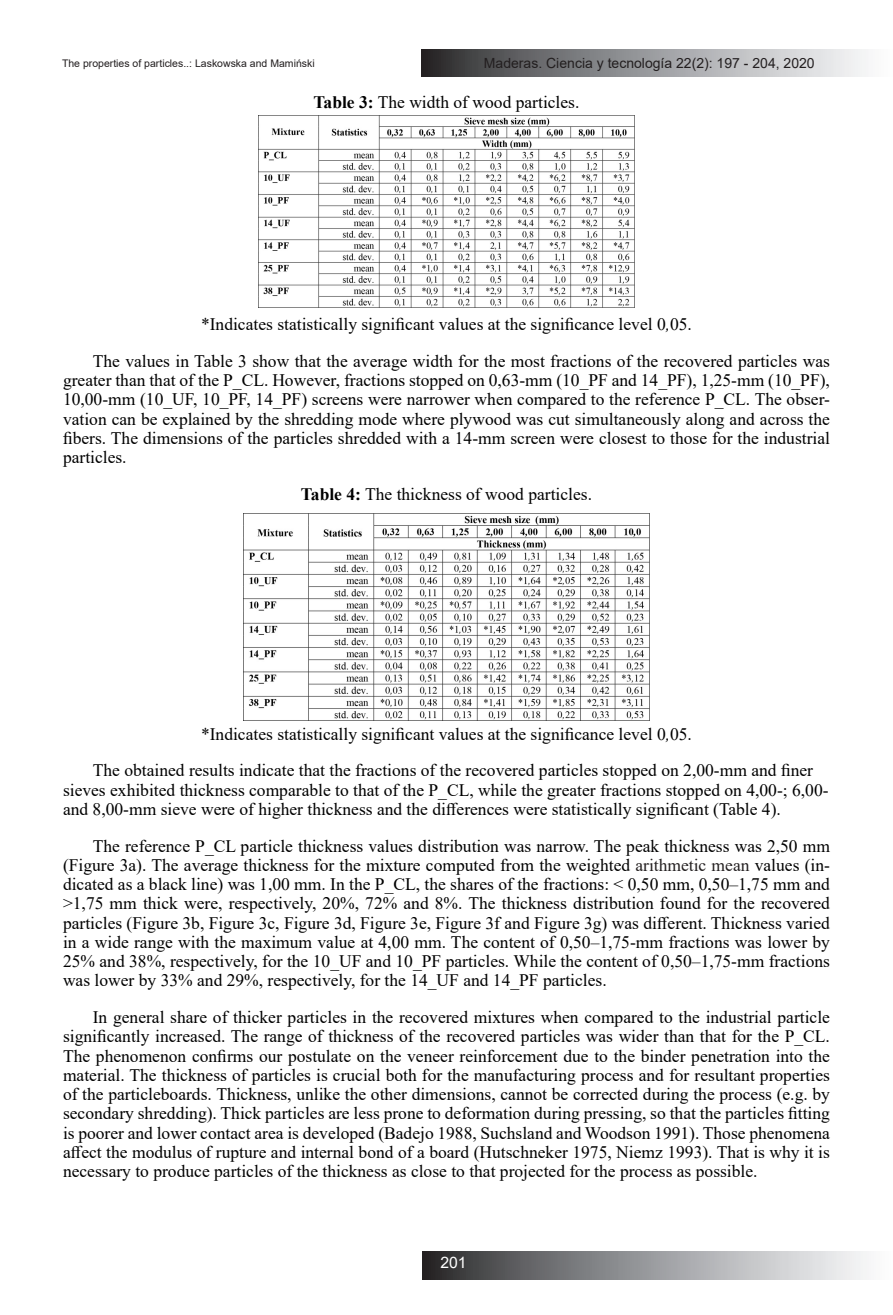
<style>
.page{position:relative;width:893px;height:1315px;background:#fff}
.page>*{position:absolute;margin:0;border:0;box-sizing:border-box;transform-origin:0 0}
.t1{font:17.5px/19.2px "Times New Roman";color:#000;text-align:justify}
.t2{font:15.75px "Arial";color:#fff}
.t3{font:14px "Arial";color:#231f20}
.t4{font:10.5px "Arial";color:#231f20}
.s1{font-weight:700}
.s2{font-style:italic}
.s3{color:#231f20}
</style>
<div class="page">
<svg style="left:422px;top:49px;width:444px;height:28px;background:#949597"></svg>
<svg style="left:423px;top:1252px;width:444px;height:27px;background:#949597"></svg>
<img style="left:258px;top:116px;width:377px;height:192px">
<img style="left:243px;top:513px;width:407px;height:208px">
<p class="t4" style="left:62px;top:56px;width:254px">The properties of particles..: Laskowska and Mamiński</p>
<p class="t3" style="left:484px;top:53px;width:332px">Maderas. Ciencia y tecnología 22(2): 197 - 204, 2020</p>
<p class="t1" style="left:314px;top:92px;width:267px"><span class="s1">Table 3:</span> The width of wood particles.</p>
<p class="t1" style="left:201px;top:314px;width:492px">*Indicates statistically significant values at the significance level 0<span class="s2">,</span>05.</p>
<p class="t1" style="left:63px;top:351px;width:768px;text-indent:30px">The values in Table 3 show that the average width for the most fractions of the recovered particles was greater than that of the P_CL. However, fractions stopped on 0,63-mm (10_PF and 14_PF), 1,25-mm (10_PF), 10,00-mm (10_UF, 10_PF, 14_PF) screens were narrower when compared to the reference P_CL. The obser&shy;vation can be explained by the shredding mode where plywood was cut simultaneously along and across the fibers. The dimensions of the particles shredded with a 14-mm screen were closest to those for the industrial particles.</p>
<p class="t1" style="left:301px;top:484px;width:293px"><span class="s1">Table 4:</span> The thickness of wood particles.</p>
<p class="t1" style="left:201px;top:723px;width:492px">*Indicates statistically significant values at the significance level 0<span class="s2">,</span>05.</p>
<p class="t1" style="left:63px;top:760px;width:767px;text-align:left;text-indent:30px">The obtained results indicate that the fractions of the recovered particles stopped on 2,00-mm and finer sieves exhibited thickness comparable to that of the P_CL, while the greater fractions stopped on 4,00-; 6,00- and 8,00-mm sieve were of higher thickness and the differences were statistically significant (Table 4).</p>
<p class="t1" style="left:63px;top:835px;width:768px;text-indent:30px">The reference P_CL particle thickness values distribution was narrow. The peak thickness was 2,50 mm (Figure 3a). The average thickness for the mixture computed from the weighted <span class="s3">arithmetic mean</span> values (in&shy;dicated as a black line) was 1,00 mm. In the P_CL, the shares of the fractions: &lt; 0,50 mm, 0,50–1,75 mm and &gt;1,75 mm thick were, respectively, 20%, 72% and 8%. The thickness distribution found for the recovered particles (Figure 3b, Figure 3c, Figure 3d, Figure 3e, Figure 3f and Figure 3g) was different. Thickness varied in a wide range with the maximum value at 4,00 mm. The content of 0,50–1,75-mm fractions was lower by 25% and 38%, respectively, for the 10_UF and 10_PF particles. While the content of 0,50–1,75-mm fractions was lower by 33% and 29%, respectively, for the 14_UF and 14_PF particles.</p>
<p class="t1" style="left:63px;top:1007px;width:768px;text-indent:30px">In general share of thicker particles in the recovered mixtures when compared to the industrial particle significantly increased. The range of thickness of the recovered particles was wider than that for the P_CL.<br>The phenomenon confirms our postulate on the veneer reinforcement due to the binder penetration into the material. The thickness of particles is crucial both for the manufacturing process and for resultant properties of the particleboards. Thickness, unlike the other dimensions, cannot be corrected during the process (e.g. by secondary shredding). Thick particles are less prone to deformation during pressing, so that the particles fitting is poorer and lower contact area is developed (Badejo 1988, Suchsland and Woodson 1991). Those phenomena affect the modulus of rupture and internal bond of a board (Hutschneker 1975, Niemz 1993). That is why it is necessary to produce particles of the thickness as close to that projected for the process as possible.</p>
<p class="t2" style="left:440px;top:1252px;width:28px">201</p>
</div>
